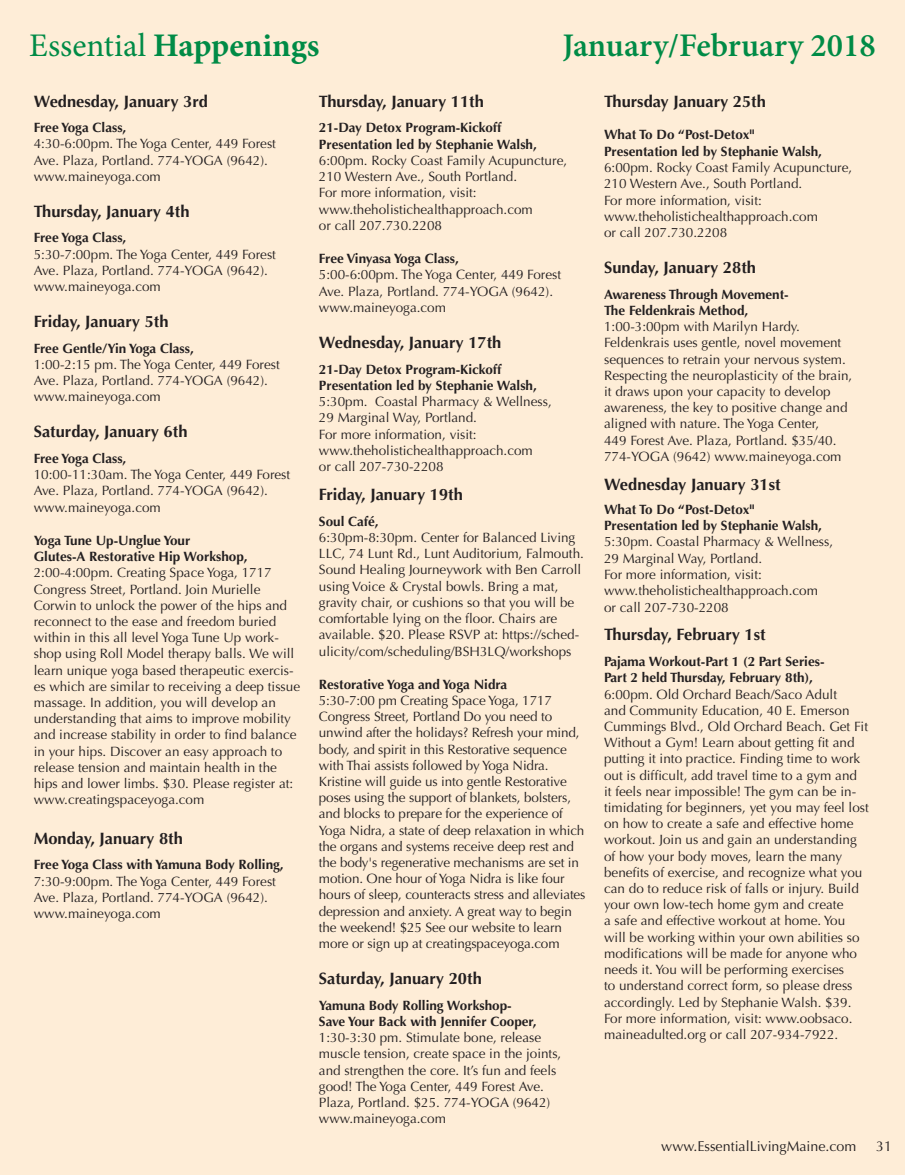
<style>
.page{position:relative;width:905px;height:1175px;background:#fff}
.page>*{position:absolute;margin:0;border:0;box-sizing:border-box;transform-origin:0 0}
.t1{font:600 33px "Minion Pro";color:#008b46}
.t2{font:700 33px "Minion Pro";letter-spacing:-.005em;color:#008b46}
.t3{font:700 16.5px "Optima";color:#231f20}
.t4{font:14.25px "Optima";color:#231f20}
.t5{font:13.5px/16.2px "Optima";color:#231f20}
.t6{font:700 13.5px/16.5px "Optima";color:#231f20}
.s1{font-weight:400}
</style>
<div class="page">
<div style="left:0;top:0;width:904px;height:1174px;background:#feedd7"></div>
<hr style="left:0;top:0;width:1px;height:1174px;background:#384884">
<svg style="left:0;top:0;width:1px;height:65px"></svg>
<svg style="left:0;top:115px;width:1px;height:702px"></svg>
<h1 class="t2" style="left:29px;top:22px;width:292px"><span class="s1">Essential</span> Happenings</h1>
<h1 class="t1" style="left:562px;top:23px;width:315px">January/February 2018</h1>
<p class="t3" style="left:34px;top:91px;width:176px">Wednesday, January 3rd</p>
<p class="t6" style="left:34px;top:120px;width:94px">Free Yoga Class,</p>
<p class="t5" style="left:34px;top:136px;width:244px">4:30-6:00pm. The Yoga Center, 449 Forest<br>Ave. Plaza, Portland. 774-YOGA (9642). www.maineyoga.com</p>
<p class="t3" style="left:34px;top:202px;width:157px">Thursday, January 4th</p>
<p class="t6" style="left:34px;top:230px;width:94px">Free Yoga Class,</p>
<p class="t5" style="left:34px;top:246px;width:244px">5:30-7:00pm. The Yoga Center, 449 Forest<br>Ave. Plaza, Portland. 774-YOGA (9642). www.maineyoga.com</p>
<p class="t3" style="left:34px;top:312px;width:136px">Friday, January 5th</p>
<p class="t6" style="left:34px;top:340px;width:162px">Free Gentle/Yin Yoga Class,</p>
<p class="t5" style="left:34px;top:356px;width:247px">1:00-2:15 pm. The Yoga Center, 449 Forest<br>Ave. Plaza, Portland. 774-YOGA (9642). www.maineyoga.com</p>
<p class="t3" style="left:34px;top:422px;width:155px">Saturday, January 6th</p>
<p class="t6" style="left:34px;top:450px;width:94px">Free Yoga Class,</p>
<p class="t5" style="left:34px;top:466px;width:258px">10:00-11:30am. The Yoga Center, 449 Forest<br>Ave. Plaza, Portland. 774-YOGA (9642). www.maineyoga.com</p>
<p class="t6" style="left:34px;top:532px;width:215px">Yoga Tune Up-Unglue Your<br>Glutes-A Restorative Hip Workshop,</p>
<p class="t5" style="left:34px;top:565px;width:268px">2:00-4:00pm. Creating Space Yoga, 1717<br>Congress Street, Portland. Join Murielle Corwin to unlock the power of the hips and reconnect to the ease and freedom buried within in this all level Yoga Tune Up work&shy;shop using Roll Model therapy balls. We will learn unique yoga based therapeutic exercis&shy;es which are similar to receiving a deep tissue massage. In addition, you will develop an understanding that aims to improve mobility and increase stability in order to find balance in your hips. Discover an easy approach to release tension and maintain health in the hips and lower limbs. $30. Please register at: www.creatingspaceyoga.com</p>
<p class="t3" style="left:34px;top:828px;width:151px">Monday, January 8th</p>
<p class="t6" style="left:34px;top:856px;width:251px">Free Yoga Class with Yamuna Body Rolling,</p>
<p class="t5" style="left:34px;top:873px;width:244px">7:30-9:00pm. The Yoga Center, 449 Forest<br>Ave. Plaza, Portland. 774-YOGA (9642). www.maineyoga.com</p>
<p class="t3" style="left:319px;top:91px;width:166px">Thursday, January 11th</p>
<p class="t6" style="left:319px;top:120px;width:219px">21-Day Detox Program-Kickoff<br>Presentation led by Stephanie Walsh,</p>
<p class="t5" style="left:319px;top:152px;width:250px">6:00pm. Rocky Coast Family Acupuncture, 210 Western Ave., South Portland.<br>For more information, visit: www.theholistichealthapproach.com<br>or call 207.730.2208</p>
<p class="t6" style="left:319px;top:250px;width:141px">Free Vinyasa Yoga Class,</p>
<p class="t5" style="left:319px;top:267px;width:244px">5:00-6:00pm. The Yoga Center, 449 Forest<br>Ave. Plaza, Portland. 774-YOGA (9642). www.maineyoga.com</p>
<p class="t3" style="left:319px;top:333px;width:184px">Wednesday, January 17th</p>
<p class="t6" style="left:319px;top:361px;width:219px">21-Day Detox Program-Kickoff<br>Presentation led by Stephanie Walsh,</p>
<p class="t5" style="left:319px;top:394px;width:234px">5:30pm. Coastal Pharmacy &amp; Wellness,<br>29 Marginal Way, Portland.<br>For more information, visit: www.theholistichealthapproach.com<br>or call 207-730-2208</p>
<p class="t3" style="left:319px;top:485px;width:145px">Friday, January 19th</p>
<p class="t6" style="left:319px;top:513px;width:61px">Soul Café,</p>
<p class="t5" style="left:319px;top:529px;width:266px">6:30pm-8:30pm. Center for Balanced Living LLC, 74 Lunt Rd., Lunt Auditorium, Falmouth.<br>Sound Healing Journeywork with Ben Carroll using Voice &amp; Crystal bowls. Bring a mat, gravity chair, or cushions so that you will be comfortable lying on the floor. Chairs are available. $20. Please RSVP at: https://sched&shy;ulicity/com/scheduling/BSH3LQ/workshops</p>
<p class="t6" style="left:319px;top:676px;width:190px">Restorative Yoga and Yoga Nidra</p>
<p class="t5" style="left:319px;top:692px;width:268px">5:30-7:00 pm Creating Space Yoga, 1717<br>Congress Street, Portland Do you need to unwind after the holidays? Refresh your mind, body, and spirit in this Restorative sequence with Thai assists followed by Yoga Nidra.<br>Kristine will guide us into gentle Restorative poses using the support of blankets, bolsters, and blocks to prepare for the experience of Yoga Nidra, a state of deep relaxation in which the organs and systems receive deep rest and the body's regenerative mechanisms are set in motion. One hour of Yoga Nidra is like four hours of sleep, counteracts stress and alleviates depression and anxiety. A great way to begin the weekend! $25 See our website to learn more or sign up at creatingspaceyoga.com</p>
<p class="t3" style="left:319px;top:968px;width:164px">Saturday, January 20th</p>
<p class="t6" style="left:319px;top:996px;width:219px">Yamuna Body Rolling Workshop-<br>Save Your Back with Jennifer Cooper,</p>
<p class="t5" style="left:319px;top:1029px;width:244px">1:30-3:30 pm. Stimulate bone, release muscle tension, create space in the joints, and strengthen the core. It’s fun and feels good! The Yoga Center, 449 Forest Ave.<br>Plaza, Portland. $25. 774-YOGA (9642) www.maineyoga.com</p>
<p class="t3" style="left:604px;top:91px;width:163px">Thursday January 25th</p>
<p class="t6" style="left:604px;top:127px;width:219px">What To Do “Post-Detox"<br>Presentation led by Stephanie Walsh,</p>
<p class="t5" style="left:604px;top:160px;width:250px">6:00pm. Rocky Coast Family Acupuncture, 210 Western Ave., South Portland.<br>For more information, visit: www.theholistichealthapproach.com<br>or call 207.730.2208</p>
<p class="t3" style="left:604px;top:258px;width:153px">Sunday, January 28th</p>
<p class="t6" style="left:604px;top:286px;width:186px">Awareness Through Movement-<br>The Feldenkrais Method,</p>
<p class="t5" style="left:604px;top:319px;width:250px">1:00-3:00pm with Marilyn Hardy.<br>Feldenkrais uses gentle, novel movement sequences to retrain your nervous system.<br>Respecting the neuroplasticity of the brain, it draws upon your capacity to develop awareness, the key to positive change and aligned with nature. The Yoga Center,<br>449 Forest Ave. Plaza, Portland. $35/40.<br>774-YOGA (9642) www.maineyoga.com</p>
<p class="t3" style="left:604px;top:474px;width:178px">Wednesday January 31st</p>
<p class="t6" style="left:604px;top:501px;width:219px">What To Do “Post-Detox"<br>Presentation led by Stephanie Walsh,</p>
<p class="t5" style="left:604px;top:534px;width:231px">5:30pm. Coastal Pharmacy &amp; Wellness,<br>29 Marginal Way, Portland.<br>For more information, visit: www.theholistichealthapproach.com or call 207-730-2208</p>
<p class="t3" style="left:604px;top:625px;width:163px">Thursday, February 1st</p>
<p class="t6" style="left:604px;top:653px;width:222px">Pajama Workout-Part 1 (2 Part Series-<br>Part 2 held Thursday, February 8th),</p>
<p class="t5" style="left:604px;top:686px;width:266px">6:00pm. Old Orchard Beach/Saco Adult<br>and Community Education, 40 E. Emerson Cummings Blvd., Old Orchard Beach. Get Fit Without a Gym! Learn about getting fit and putting it into practice. Finding time to work out is difficult, add travel time to a gym and<br>it feels near impossible! The gym can be in&shy;timidating for beginners, yet you may feel lost on how to create a safe and effective home workout. Join us and gain an understanding of how your body moves, learn the many benefits of exercise, and recognize what you can do to reduce risk of falls or injury. Build your own low-tech home gym and create<br>a safe and effective workout at home. You will be working within your own abilities so modifications will be made for anyone who needs it. You will be performing exercises<br>to understand correct form, so please dress accordingly. Led by Stephanie Walsh. $39.<br>For more information, visit: www.oobsaco. maineadulted.org or call 207-934-7922.</p>
<p class="t4" style="left:661px;top:1138px;width:197px">www.EssentialLivingMaine.com</p>
<p class="t4" style="left:876px;top:1138px;width:17px">31</p>
</div>
